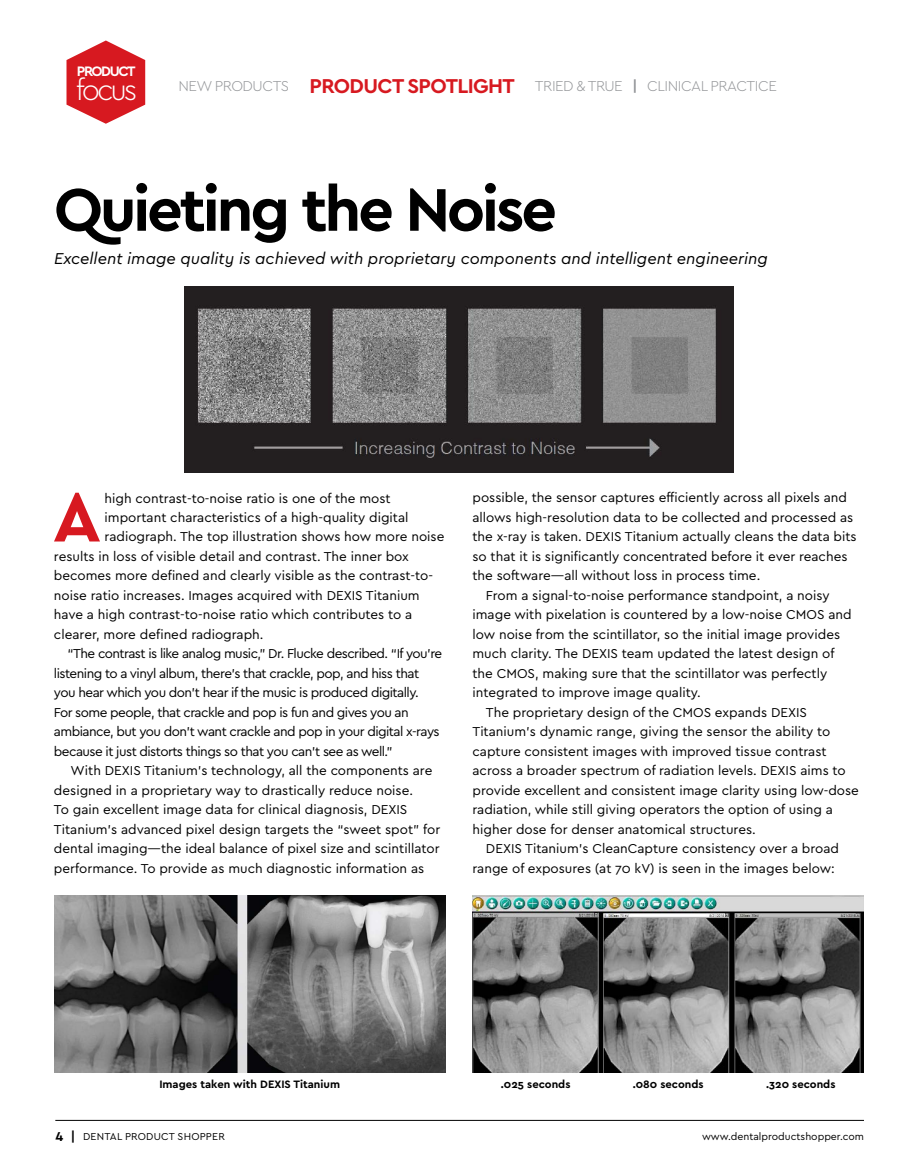
<style>
.page{position:relative;width:918px;height:1161px;background:#fff}
.page>*{position:absolute;margin:0;border:0;box-sizing:border-box;transform-origin:0 0}
.t1{font:700 72.6px "Cera";color:#d71920}
.t2{font:700 63px "Cera";letter-spacing:-.05em;color:#000}
.t3{font:300 29.85px "Cera";letter-spacing:-.1em;color:#fff}
.t4{font:700 21px "Cera";letter-spacing:-.03em;color:#d71920}
.t5{font:italic 16.5px "Cera";color:#000}
.t6{font:300 15px "Cera";letter-spacing:-.03em;color:#939598}
.t7{font:700 14.4px "Cera";letter-spacing:-.1em;color:#fff}
.t8{font:13.5px "Cera";color:#000}
.t9{font:13.5px "Cera";letter-spacing:-.04em;color:#000}
.t10{font:700 11.25px "Cera";color:#000}
.t11{font:10.5px "Cera";color:#000}
.t12{font:10.5px "Cera";letter-spacing:.02em;color:#000}
.s1{font-weight:300;font-size:15px;color:#939598}
.s2{font-weight:700}
.s3{font-weight:700;font-size:13.5px}
</style>
<div class="page">
<hr style="left:55px;top:1120px;width:809px;height:1px;background:#000">
<svg style="left:67px;top:41px;width:78px;height:83px"></svg>
<img style="left:185px;top:287px;width:548px;height:186px">
<img style="left:472px;top:896px;width:392px;height:176px">
<img style="left:54px;top:896px;width:392px;height:176px">
<p class="t7" style="left:77px;top:62px;width:60px">PRODUCT</p>
<h3 class="t3" style="left:76px;top:70px;width:63px">focus</h3>
<h3 class="t4" style="left:178px;top:72px;width:338px"><span class="s1">NEW PRODUCTS</span> PRODUCT SPOTLIGHT</h3>
<p class="t6" style="left:535px;top:76px;width:243px">TRIED &amp; TRUE <span class="s2">|</span> CLINICAL PRACTICE</p>
<h2 class="t2" style="left:54px;top:168px;width:505px">Quieting the Noise</h2>
<p class="t5" style="left:54px;top:247px;width:715px">Excellent image quality is achieved with proprietary components and intelligent engineering</p>
<h1 class="t1" style="left:53px;top:469px;width:49px">A</h1>
<p class="t8" style="left:105px;top:489px;width:288px">high contrast-to-noise ratio is one of the most</p>
<p class="t8" style="left:105px;top:508px;width:305px">important characteristics of a high-quality digital</p>
<p class="t8" style="left:105px;top:528px;width:341px">radiograph. The top illustration shows how more noise</p>
<p class="t8" style="left:54px;top:547px;width:356px">results in loss of visible detail and contrast. The inner box</p>
<p class="t8" style="left:54px;top:567px;width:381px">becomes more defined and clearly visible as the contrast-to-</p>
<p class="t8" style="left:54px;top:586px;width:367px">noise ratio increases. Images acquired with DEXIS Titanium</p>
<p class="t8" style="left:54px;top:606px;width:360px">have a high contrast-to-noise ratio which contributes to a</p>
<p class="t8" style="left:54px;top:625px;width:211px">clearer, more defined radiograph.</p>
<p class="t9" style="left:67px;top:645px;width:376px">“The contrast is like analog music,” Dr. Flucke described. “If you’re</p>
<p class="t9" style="left:54px;top:664px;width:367px">listening to a vinyl album, there’s that crackle, pop, and hiss that</p>
<p class="t9" style="left:54px;top:684px;width:366px">you hear which you don’t hear if the music is produced digitally.</p>
<p class="t9" style="left:54px;top:703px;width:356px">For some people, that crackle and pop is fun and gives you an</p>
<p class="t9" style="left:54px;top:723px;width:387px">ambiance, but you don’t want crackle and pop in your digital x-rays</p>
<p class="t9" style="left:54px;top:742px;width:340px">because it just distorts things so that you can’t see as well.”</p>
<p class="t8" style="left:71px;top:762px;width:363px">With DEXIS Titanium's technology, all the components are</p>
<p class="t8" style="left:54px;top:781px;width:361px">designed in a proprietary way to drastically reduce noise.</p>
<p class="t8" style="left:54px;top:801px;width:355px">To gain excellent image data for clinical diagnosis, DEXIS</p>
<p class="t8" style="left:54px;top:820px;width:388px">Titanium’s advanced pixel design targets the “sweet spot” for</p>
<p class="t8" style="left:54px;top:840px;width:387px">dental imaging—the ideal balance of pixel size and scintillator</p>
<p class="t8" style="left:54px;top:859px;width:372px">performance. To provide as much diagnostic information as</p>
<p class="t8" style="left:472px;top:489px;width:376px">possible, the sensor captures efficiently across all pixels and</p>
<p class="t8" style="left:472px;top:508px;width:382px">allows high-resolution data to be collected and processed as</p>
<p class="t8" style="left:472px;top:528px;width:386px">the x-ray is taken. DEXIS Titanium actually cleans the data bits</p>
<p class="t8" style="left:472px;top:547px;width:377px">so that it is significantly concentrated before it ever reaches</p>
<p class="t8" style="left:472px;top:567px;width:289px">the software—all without loss in process time.</p>
<p class="t8" style="left:486px;top:586px;width:345px">From a signal-to-noise performance standpoint, a noisy</p>
<p class="t8" style="left:472px;top:606px;width:381px">image with pixelation is countered by a low-noise CMOS and</p>
<p class="t8" style="left:472px;top:625px;width:369px">low noise from the scintillator, so the initial image provides</p>
<p class="t8" style="left:472px;top:645px;width:364px">much clarity. The DEXIS team updated the latest design of</p>
<p class="t8" style="left:472px;top:664px;width:356px">the CMOS, making sure that the scintillator was perfectly</p>
<p class="t8" style="left:472px;top:684px;width:230px">integrated to improve image quality.</p>
<p class="t8" style="left:486px;top:703px;width:323px">The proprietary design of the CMOS expands DEXIS</p>
<p class="t8" style="left:472px;top:723px;width:360px">Titanium's dynamic range, giving the sensor the ability to</p>
<p class="t8" style="left:472px;top:742px;width:356px">capture consistent images with improved tissue contrast</p>
<p class="t8" style="left:472px;top:762px;width:375px">across a broader spectrum of radiation levels. DEXIS aims to</p>
<p class="t8" style="left:472px;top:781px;width:388px">provide excellent and consistent image clarity using low-dose</p>
<p class="t8" style="left:472px;top:801px;width:362px">radiation, while still giving operators the option of using a</p>
<p class="t8" style="left:472px;top:820px;width:285px">higher dose for denser anatomical structures.</p>
<p class="t8" style="left:486px;top:840px;width:355px">DEXIS Titanium’s CleanCapture consistency over a broad</p>
<p class="t8" style="left:472px;top:859px;width:364px">range of exposures (at 70 kV) is seen in the images below:</p>
<p class="t10" style="left:159px;top:1077px;width:182px">Images taken with DEXIS Titanium</p>
<p class="t10" style="left:501px;top:1077px;width:71px">.025 seconds</p>
<p class="t10" style="left:633px;top:1077px;width:72px">.080 seconds</p>
<p class="t10" style="left:766px;top:1077px;width:71px">.320 seconds</p>
<p class="t12" style="left:55px;top:1130px;width:171px"><span class="s3">4 |</span> DENTAL PRODUCT SHOPPER</p>
<p class="t11" style="left:702px;top:1130px;width:164px">www.dentalproductshopper.com</p>
</div>
